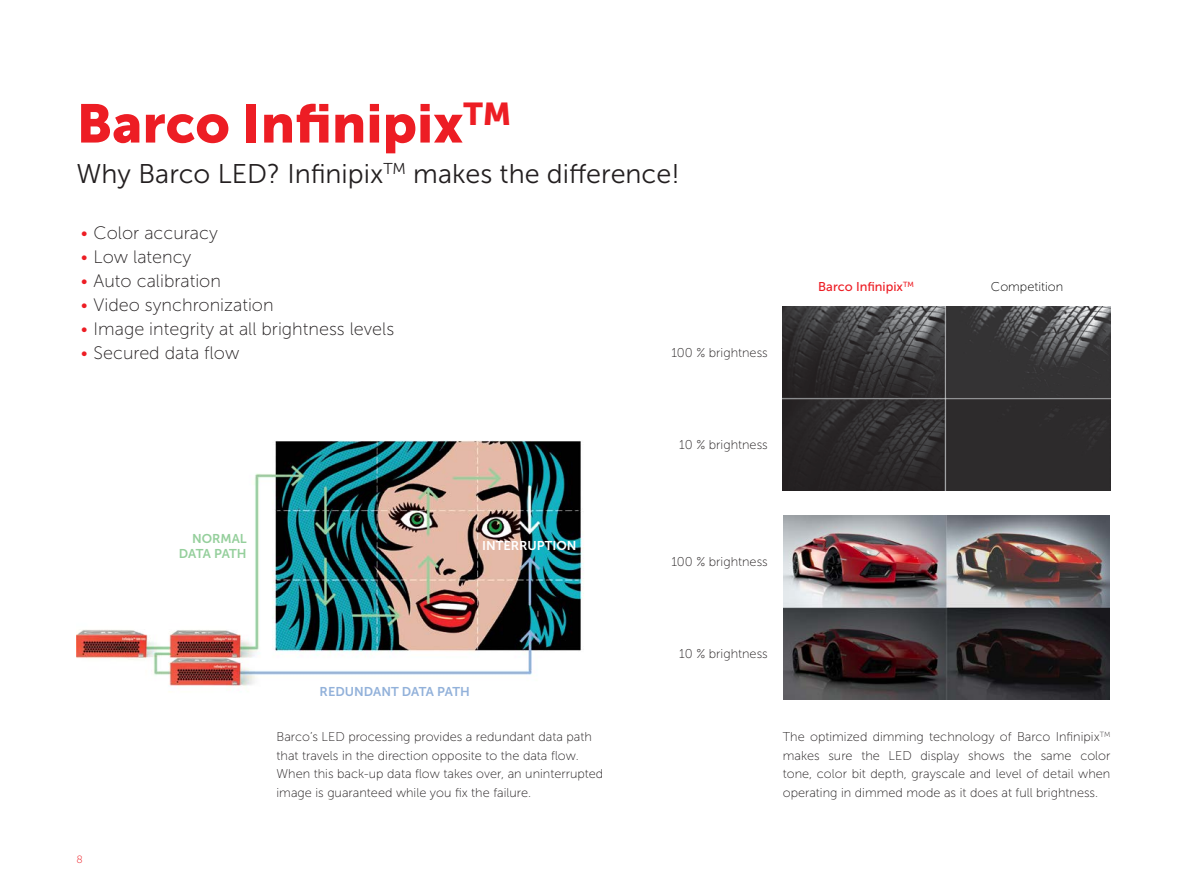
<style>
.page{position:relative;width:1187px;height:893px;background:#fff}
.page>*{position:absolute;margin:0;border:0;box-sizing:border-box;transform-origin:0 0}
.t1{font:54px "Museo Sans 900";color:#ed1d24}
.t2{font:27px "Museo Sans 300";color:#231f20}
.t3{font:18px "Museo Sans 100";color:#231f20}
.t4{font:12.75px/18.8px "Museo Sans 100";color:#231f20}
.t5{font:12.75px "Museo Sans 700";color:#92b1da}
.t6{font:12.75px "Museo Sans 500";color:#ed1d24}
.t7{font:12.75px/15.3px "Museo Sans 700";color:#95cf9c;text-align:right}
.t8{font:12.75px "Museo Sans 700";color:#fff}
.t9{font:12.75px "Museo Sans 100";color:#000101}
.t10{font:10.5px "Museo Sans 100";color:#ed1d24}
.s1{color:#ed1d24}
</style>
<div class="page">
<img style="left:77px;top:441px;width:507px;height:251px">
<img style="left:782px;top:307px;width:328px;height:183px">
<img style="left:783px;top:516px;width:326px;height:183px">
<h1 class="t1" style="left:77px;top:93px;width:436px">Barco Infinipix<sup>TM</sup></h1>
<h2 class="t2" style="left:77px;top:160px;width:604px">Why Barco LED? Infinipix<sup>TM</sup> makes the difference!</h2>
<h3 class="t3" style="left:81px;top:224px;width:139px"><span class="s1">•</span> Color accuracy</h3>
<h3 class="t3" style="left:81px;top:248px;width:112px"><span class="s1">•</span> Low latency</h3>
<h3 class="t3" style="left:81px;top:272px;width:142px"><span class="s1">•</span> Auto calibration</h3>
<h3 class="t3" style="left:81px;top:296px;width:194px"><span class="s1">•</span> Video synchronization</h3>
<h3 class="t3" style="left:81px;top:320px;width:315px"><span class="s1">•</span> Image integrity at all brightness levels</h3>
<h3 class="t3" style="left:81px;top:344px;width:160px"><span class="s1">•</span> Secured data flow</h3>
<p class="t4" style="left:671px;top:344px;width:98px">100 % brightness</p>
<p class="t4" style="left:679px;top:435px;width:90px">10 % brightness</p>
<p class="t6" style="left:818px;top:279px;width:97px">Barco Infinipix<sup>TM</sup></p>
<p class="t9" style="left:990px;top:280px;width:74px">Competition</p>
<p class="t10" style="left:77px;top:854px;width:8px">8</p>
<p class="t7" style="left:179px;top:531px;width:69px">NORMAL<br>DATA PATH</p>
<p class="t8" style="left:482px;top:538px;width:96px">INTERRUPTION</p>
<p class="t5" style="left:319px;top:684px;width:152px">REDUNDANT DATA PATH</p>
<p class="t4" style="left:276px;top:727px;width:328px">Barco’s LED processing provides a redundant data path that travels in the direction opposite to the data flow.<br>When this back-up data flow takes over, an uninterrupted image is guaranteed while you fix the failure.</p>
<p class="t4" style="left:671px;top:553px;width:98px">100 % brightness</p>
<p class="t4" style="left:679px;top:644px;width:90px">10 % brightness</p>
<p class="t4" style="left:782px;top:727px;width:329px;text-align:justify">The optimized dimming technology of Barco Infinipix<sup>TM </sup>makes sure the LED display shows the same color tone, color bit depth, grayscale and level of detail when operating in dimmed mode as it does at full brightness.</p>
</div>
